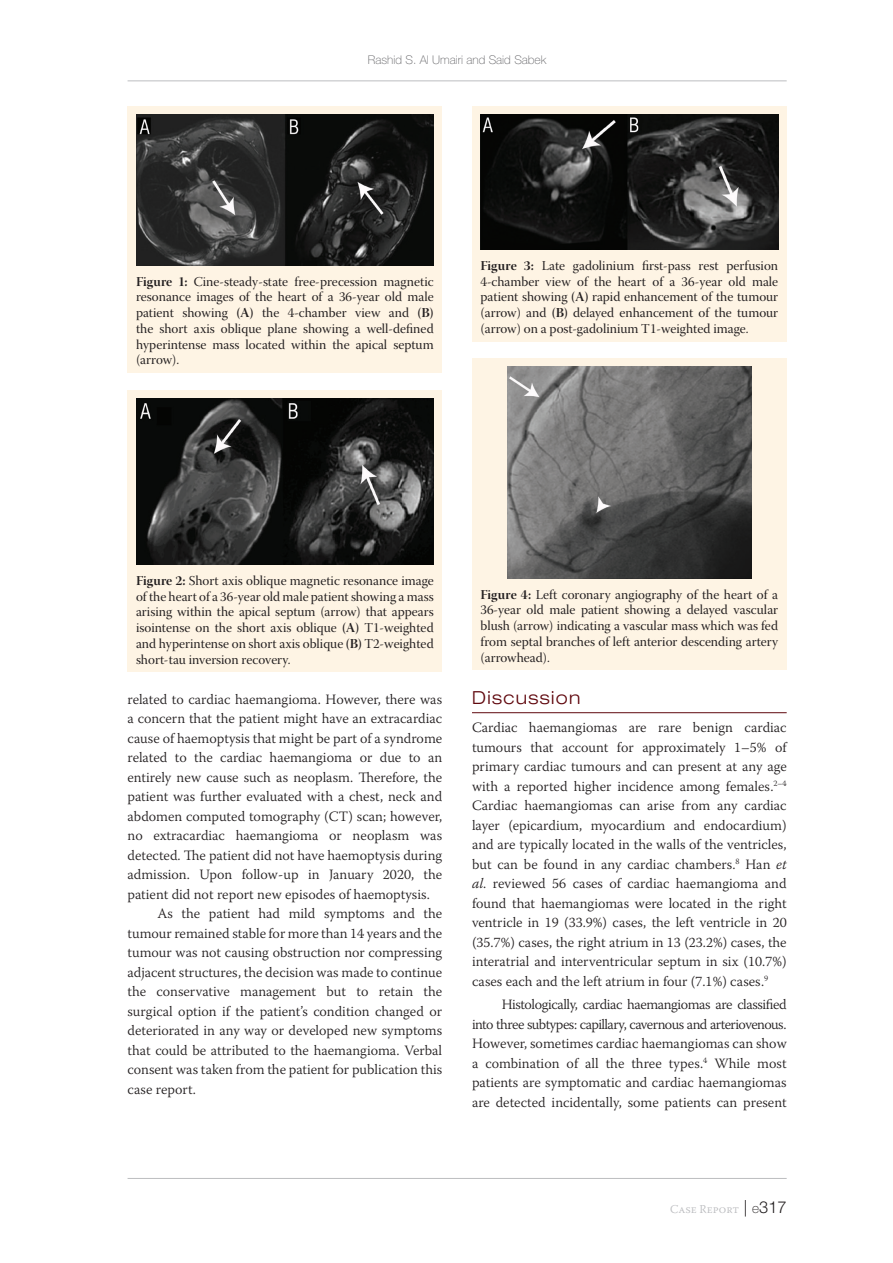
<style>
.page{position:relative;width:893px;height:1263px;background:#fff}
.page>*{position:absolute;margin:0;border:0;box-sizing:border-box;transform-origin:0 0}
.t1{font:300 expanded 18px "Helvetica Neue LT Pro";letter-spacing:.075em;color:#60080e}
.t2{font:300 14.25px/19.5px "Warnock Pro";color:#231f20;text-align:justify}
.t3{font:13.5px/15.8px "Warnock Pro Subh";color:#231f20;text-align:justify}
.t4{font:100 12px "Helvetica Neue LT Pro";color:#636366}
.t5{font:300 12px "Warnock Pro";color:#bcbdc0}
.s1{font-family:"Warnock Pro Bold Disp"}
.s2{font-style:italic}
.s3{font-family:"Helvetica Neue LT Pro";font-size:16.5px;color:#231f20}
.s4{font-family:"Helvetica Neue LT Pro";font-weight:100;font-size:13.5px;color:#231f20}
</style>
<div class="page">
<hr style="left:128px;top:1178px;width:659px;height:1px;background:#bcbdc0">
<hr style="left:472px;top:712px;width:315px;height:1px;background:#60080e">
<div style="left:128px;top:106px;width:314px;height:267px;background:#fef4e4"></div>
<img style="left:136px;top:115px;width:298px;height:151px">
<div style="left:472px;top:106px;width:315px;height:235px;background:#fef4e4"></div>
<img style="left:480px;top:115px;width:298px;height:135px">
<div style="left:128px;top:390px;width:314px;height:282px;background:#fef4e4"></div>
<img style="left:136px;top:399px;width:298px;height:166px">
<div style="left:472px;top:358px;width:315px;height:312px;background:#fef4e4"></div>
<img style="left:507px;top:367px;width:244px;height:212px">
<hr style="left:128px;top:81px;width:659px;height:1px;background:#bcbdc0">
<p class="t4" style="left:368px;top:53px;width:180px">Rashid S. Al Umairi and Said Sabek</p>
<p class="t3" style="left:136px;top:275px;width:299px"><span class="s1">Figure 1:</span> Cine-steady-state free-precession magnetic resonance images of the heart of a 36-year old male patient showing <span class="s1">(A)</span> the 4-chamber view and <span class="s1">(B) </span>the short axis oblique plane showing a well-defined hyperintense mass located within the apical septum (arrow).</p>
<p class="t3" style="left:480px;top:259px;width:299px"><span class="s1">Figure 3:</span> Late gadolinium first-pass rest perfusion 4-chamber view of the heart of a 36-year old male patient showing <span class="s1">(A)</span> rapid enhancement of the tumour (arrow) and <span class="s1">(B)</span> delayed enhancement of the tumour (arrow) on a post-gadolinium T1-weighted image.</p>
<p class="t3" style="left:136px;top:574px;width:299px"><span class="s1">Figure 2:</span> Short axis oblique magnetic resonance image of the heart of a 36-year old male patient showing a mass arising within the apical septum (arrow) that appears isointense on the short axis oblique <span class="s1">(A)</span> T1-weighted and hyperintense on short axis oblique <span class="s1">(B)</span> T2-weighted short-tau inversion recovery.</p>
<p class="t2" style="left:128px;top:689px;width:316px">related to cardiac haemangioma. However, there was</p>
<p class="t2" style="left:128px;top:708px;width:316px">a concern that the patient might have an extracardiac</p>
<p class="t2" style="left:128px;top:728px;width:316px">cause of haemoptysis that might be part of a syndrome</p>
<p class="t2" style="left:128px;top:747px;width:316px">related to the cardiac haemangioma or due to an</p>
<p class="t2" style="left:128px;top:767px;width:316px">entirely new cause such as neoplasm. Therefore, the</p>
<p class="t2" style="left:128px;top:786px;width:316px">patient was further evaluated with a chest, neck and</p>
<p class="t2" style="left:128px;top:806px;width:316px">abdomen computed tomography (CT) scan; however,</p>
<p class="t2" style="left:128px;top:825px;width:316px">no extracardiac haemangioma or neoplasm was</p>
<p class="t2" style="left:128px;top:845px;width:316px">detected. The patient did not have haemoptysis during</p>
<p class="t2" style="left:128px;top:864px;width:316px">admission. Upon follow-up in January 2020, the</p>
<p class="t2" style="left:128px;top:884px;width:304px">patient did not report new episodes of haemoptysis.</p>
<p class="t2" style="left:157px;top:903px;width:286px">As the patient had mild symptoms and the</p>
<p class="t2" style="left:128px;top:923px;width:316px">tumour remained stable for more than 14 years and the</p>
<p class="t2" style="left:128px;top:942px;width:316px">tumour was not causing obstruction nor compressing</p>
<p class="t2" style="left:128px;top:962px;width:316px">adjacent structures, the decision was made to continue</p>
<p class="t2" style="left:128px;top:981px;width:316px">the conservative management but to retain the</p>
<p class="t2" style="left:128px;top:1001px;width:316px">surgical option if the patient’s condition changed or</p>
<p class="t2" style="left:128px;top:1020px;width:316px">deteriorated in any way or developed new symptoms</p>
<p class="t2" style="left:128px;top:1040px;width:316px">that could be attributed to the haemangioma. Verbal</p>
<p class="t2" style="left:128px;top:1059px;width:316px">consent was taken from the patient for publication this</p>
<p class="t2" style="left:128px;top:1079px;width:70px">case report.</p>
<p class="t3" style="left:480px;top:588px;width:299px"><span class="s1">Figure 4:</span> Left coronary angiography of the heart of a 36-year old male patient showing a delayed vascular blush (arrow) indicating a vascular mass which was fed from septal branches of left anterior descending artery (arrowhead).</p>
<p class="t1" style="left:472px;top:687px;width:110px">Discussion</p>
<p class="t2" style="left:472px;top:717px;width:316px">Cardiac haemangiomas are rare benign cardiac tumours that account for approximately 1–5% of primary cardiac tumours and can present at any age with a reported higher incidence among females.<sup>2–4<br></sup>Cardiac haemangiomas can arise from any cardiac layer (epicardium, myocardium and endocardium) and are typically located in the walls of the ventricles, but can be found in any cardiac chambers.<sup>8</sup> Han <span class="s2">et al</span>. reviewed 56 cases of cardiac haemangioma and found that haemangiomas were located in the right ventricle in 19 (33.9%) cases, the left ventricle in 20 (35.7%) cases, the right atrium in 13 (23.2%) cases, the interatrial and interventricular septum in six (10.7%) cases each and the left atrium in four (7.1%) cases.<sup>9</sup></p>
<p class="t2" style="left:472px;top:995px;width:316px;text-indent:30px">Histologically, cardiac haemangiomas are classified into three subtypes: capillary, cavernous and arteriovenous.<br>However, sometimes cardiac haemangiomas can show a combination of all the three types.<sup>4</sup> While most patients are symptomatic and cardiac haemangiomas are detected incidentally, some patients can present</p>
<p class="t5" style="left:670px;top:1201px;width:118px">Case Report <span class="s3">|</span> <span class="s4">e</span><span class="s3">317</span></p>
</div>
